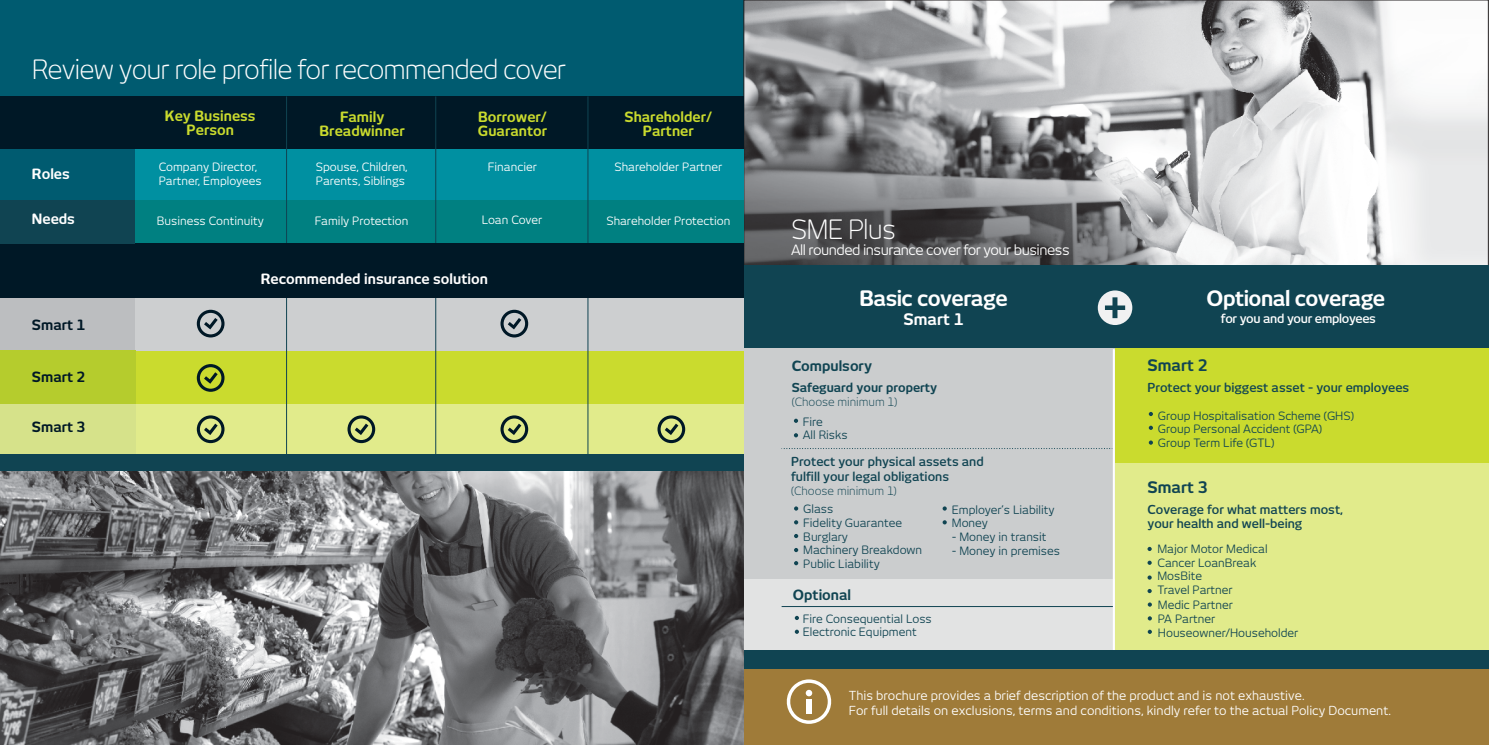
<style>
.page{position:relative;width:1489px;height:745px;background:#fff}
.page>*{position:absolute;margin:0;border:0;box-sizing:border-box;transform-origin:0 0}
.t1{font:300 26.25px "New June";letter-spacing:-.035em;color:#fff}
.t2{font:700 21px "New June";letter-spacing:-.025em;color:#fff}
.t3{font:700 15.75px "New June";color:#104452}
.t4{font:700 15.75px "New June";color:#fff}
.t5{font:700 14px/14px "New June";color:#cadb2e;text-align:center}
.t6{font:14px "New June";letter-spacing:-.035em;color:#fff}
.t7{font:700 14px "New June";color:#fff}
.t8{font:700 14px "New June";color:#104452}
.t9{font:700 14px "New June";color:#001826}
.t10{font:12.25px/14.7px "New June";color:#fff}
.t11{font:600 12.25px/14px "New June";color:#104452}
.t12{font:600 12.25px "New June";letter-spacing:-.025em;color:#fff}
.t13{font:700 12.25px "New June";color:#104452}
.t14{font:11.38px/13.7px "New June";color:#104452}
.t15{font:11.38px/13.7px "New June";color:#fff}
.t16{font:300 11.38px "New June";color:#104452}
</style>
<div class="page">
<img style="left:745px;top:2px;width:741px;height:263px">
<div style="left:0;top:0;width:743px;height:125px;background:#005b70"></div>
<div style="left:1114px;top:271px;width:374px;height:395px;background:#cadb2e"></div>
<div style="left:1114px;top:463px;width:374px;height:203px;background:#e1eb8b"></div>
<div style="left:744px;top:280px;width:370px;height:386px;background:#cbcdce"></div>
<div style="left:744px;top:579px;width:370px;height:87px;background:#e2e3e3"></div>
<svg style="left:1148px;top:412px;width:4px;height:4px"></svg>
<svg style="left:1148px;top:425px;width:4px;height:4px"></svg>
<svg style="left:1148px;top:440px;width:4px;height:4px"></svg>
<svg style="left:1147px;top:546px;width:4px;height:4px"></svg>
<svg style="left:1147px;top:560px;width:4px;height:4px"></svg>
<svg style="left:1147px;top:575px;width:4px;height:4px"></svg>
<svg style="left:1147px;top:602px;width:4px;height:4px"></svg>
<svg style="left:1147px;top:616px;width:4px;height:4px"></svg>
<svg style="left:1147px;top:629px;width:4px;height:4px"></svg>
<svg style="left:793px;top:418px;width:5px;height:4px"></svg>
<svg style="left:793px;top:433px;width:5px;height:4px"></svg>
<svg style="left:794px;top:615px;width:5px;height:4px"></svg>
<svg style="left:794px;top:629px;width:5px;height:4px"></svg>
<svg style="left:794px;top:506px;width:4px;height:4px"></svg>
<svg style="left:794px;top:520px;width:4px;height:4px"></svg>
<svg style="left:794px;top:534px;width:4px;height:3px"></svg>
<svg style="left:794px;top:548px;width:4px;height:3px"></svg>
<svg style="left:794px;top:561px;width:4px;height:4px"></svg>
<svg style="left:942px;top:506px;width:4px;height:4px"></svg>
<svg style="left:942px;top:520px;width:4px;height:4px"></svg>
<svg style="left:781px;top:448px;width:331px;height:1px"></svg>
<hr style="left:781px;top:605px;width:332px;height:1px;background:#104452">
<div style="left:743px;top:265px;width:745px;height:83px;background:#104452"></div>
<div style="left:0;top:149px;width:743px;height:94px;background:#008081"></div>
<div style="left:0;top:149px;width:743px;height:50px;background:#0090a1"></div>
<div style="left:0;top:244px;width:743px;height:211px;background:#cdcfd0"></div>
<div style="left:0;top:351px;width:743px;height:103px;background:#cadb2e"></div>
<div style="left:1px;top:298px;width:134px;height:53px;background:#bcbec0"></div>
<div style="left:0;top:350px;width:135px;height:104px;background:#b5cc2d"></div>
<svg style="left:197px;top:309px;width:27px;height:28px"></svg>
<svg style="left:197px;top:364px;width:27px;height:27px"></svg>
<svg style="left:500px;top:309px;width:28px;height:28px"></svg>
<div style="left:1097px;top:290px;width:35px;height:35px;background:#f1f1f2;border-radius:50%"></div>
<svg style="left:1104px;top:297px;width:21px;height:21px"></svg>
<hr style="left:1112px;top:349px;width:2px;height:318px;background:#fff">
<div style="left:0;top:96px;width:743px;height:53px;background:#001826"></div>
<div style="left:743px;top:663px;width:745px;height:81px;background:#9f7b39"></div>
<div style="left:743px;top:649px;width:745px;height:18px;background:#104452"></div>
<div style="left:0;top:403px;width:743px;height:51px;background:#e1eb8b"></div>
<svg style="left:197px;top:415px;width:27px;height:28px"></svg>
<svg style="left:347px;top:415px;width:28px;height:28px"></svg>
<svg style="left:657px;top:415px;width:28px;height:28px"></svg>
<svg style="left:500px;top:415px;width:28px;height:28px"></svg>
<hr style="left:587px;top:96px;width:1px;height:359px;background:#104452">
<hr style="left:435px;top:96px;width:1px;height:359px;background:#104452">
<hr style="left:286px;top:96px;width:1px;height:359px;background:#104452">
<div style="left:0;top:243px;width:744px;height:55px;background:#001826"></div>
<img style="left:0;top:470px;width:743px;height:274px">
<div style="left:0;top:454px;width:743px;height:16px;background:#104452"></div>
<div style="left:0;top:149px;width:135px;height:94px;background:#104452"></div>
<div style="left:0;top:149px;width:135px;height:50px;background:#005b70"></div>
<svg style="left:786px;top:679px;width:46px;height:44px"></svg>
<svg style="left:805px;top:689px;width:7px;height:6px"></svg>
<div style="left:806px;top:698px;width:6px;height:15px;background:#fff"></div>
<h1 class="t1" style="left:32px;top:53px;width:535px">Review your role profile for recommended cover</h1>
<p class="t5" style="left:165px;top:109px;width:92px">Key Business<br>Person</p>
<p class="t5" style="left:319px;top:110px;width:87px">Family<br>Breadwinner</p>
<p class="t5" style="left:478px;top:110px;width:71px;text-align:left">Borrower/<br>Guarantor</p>
<p class="t5" style="left:624px;top:110px;width:89px">Shareholder/<br>Partner</p>
<p class="t7" style="left:32px;top:165px;width:39px">Roles</p>
<p class="t7" style="left:32px;top:211px;width:45px">Needs</p>
<p class="t9" style="left:32px;top:317px;width:55px">Smart 1</p>
<p class="t9" style="left:32px;top:368px;width:55px">Smart 2</p>
<p class="t9" style="left:32px;top:418px;width:55px">Smart 3</p>
<p class="t15" style="left:159px;top:160px;width:104px">Company Director,<br>Partner, Employees</p>
<p class="t15" style="left:316px;top:160px;width:93px">Spouse, Children,<br>Parents, Siblings</p>
<p class="t15" style="left:488px;top:160px;width:50px">Financier</p>
<p class="t15" style="left:614px;top:160px;width:109px">Shareholder Partner</p>
<p class="t15" style="left:606px;top:213px;width:125px">Shareholder Protection</p>
<p class="t15" style="left:157px;top:213px;width:109px">Business Continuity</p>
<p class="t15" style="left:315px;top:213px;width:95px">Family Protection</p>
<p class="t15" style="left:481px;top:213px;width:62px">Loan Cover</p>
<p class="t7" style="left:261px;top:270px;width:229px">Recommended insurance solution</p>
<h1 class="t1" style="left:791px;top:213px;width:106px">SME Plus</h1>
<p class="t6" style="left:791px;top:241px;width:280px">All rounded insurance cover for your business</p>
<h2 class="t2" style="left:859px;top:285px;width:150px">Basic coverage</h2>
<h3 class="t4" style="left:903px;top:309px;width:61px">Smart 1</h3>
<p class="t8" style="left:791px;top:357px;width:82px">Compulsory</p>
<p class="t13" style="left:791px;top:380px;width:147px">Safeguard your property</p>
<p class="t16" style="left:791px;top:394px;width:107px">(Choose minimum 1)</p>
<p class="t14" style="left:802px;top:414px;width:46px">Fire<br>All Risks</p>
<p class="t11" style="left:791px;top:454px;width:194px;line-height:14.7px">Protect your physical assets and fulfill your legal obligations</p>
<p class="t16" style="left:791px;top:483px;width:107px">(Choose minimum 1)</p>
<p class="t14" style="left:803px;top:502px;width:120px">Glass<br>Fidelity Guarantee<br>Burglary<br>Machinery Breakdown<br>Public Liability</p>
<p class="t14" style="left:951px;top:502px;width:104px">Employer’s Liability<br>Money</p>
<p class="t14" style="left:951px;top:529px;width:96px">- Money in transit</p>
<p class="t14" style="left:951px;top:543px;width:110px">- Money in premises</p>
<p class="t8" style="left:792px;top:586px;width:60px">Optional</p>
<p class="t14" style="left:802px;top:611px;width:130px">Fire Consequential Loss<br>Electronic Equipment</p>
<h2 class="t2" style="left:1206px;top:285px;width:180px">Optional coverage</h2>
<p class="t12" style="left:1220px;top:311px;width:157px">for you and your employees</p>
<h3 class="t3" style="left:1147px;top:356px;width:61px">Smart 2</h3>
<p class="t11" style="left:1147px;top:380px;width:263px">Protect your biggest asset - your employees</p>
<p class="t14" style="left:1157px;top:408px;width:197px">Group Hospitalisation Scheme (GHS)<br>Group Personal Accident (GPA)<br>Group Term Life (GTL)</p>
<h3 class="t3" style="left:1147px;top:478px;width:61px">Smart 3</h3>
<p class="t11" style="left:1147px;top:502px;width:197px">Coverage for what matters most, your health and well-being</p>
<p class="t14" style="left:1157px;top:541px;width:112px">Major Motor Medical<br>Cancer LoanBreak<br>MosBite<br>Travel Partner</p>
<p class="t14" style="left:1157px;top:597px;width:142px">Medic Partner<br>PA Partner<br>Houseowner/Householder</p>
<p class="t10" style="left:848px;top:687px;width:543px">This brochure provides a brief description of the product and is not exhaustive.<br>For full details on exclusions, terms and conditions, kindly refer to the actual Policy Document.</p>
</div>
